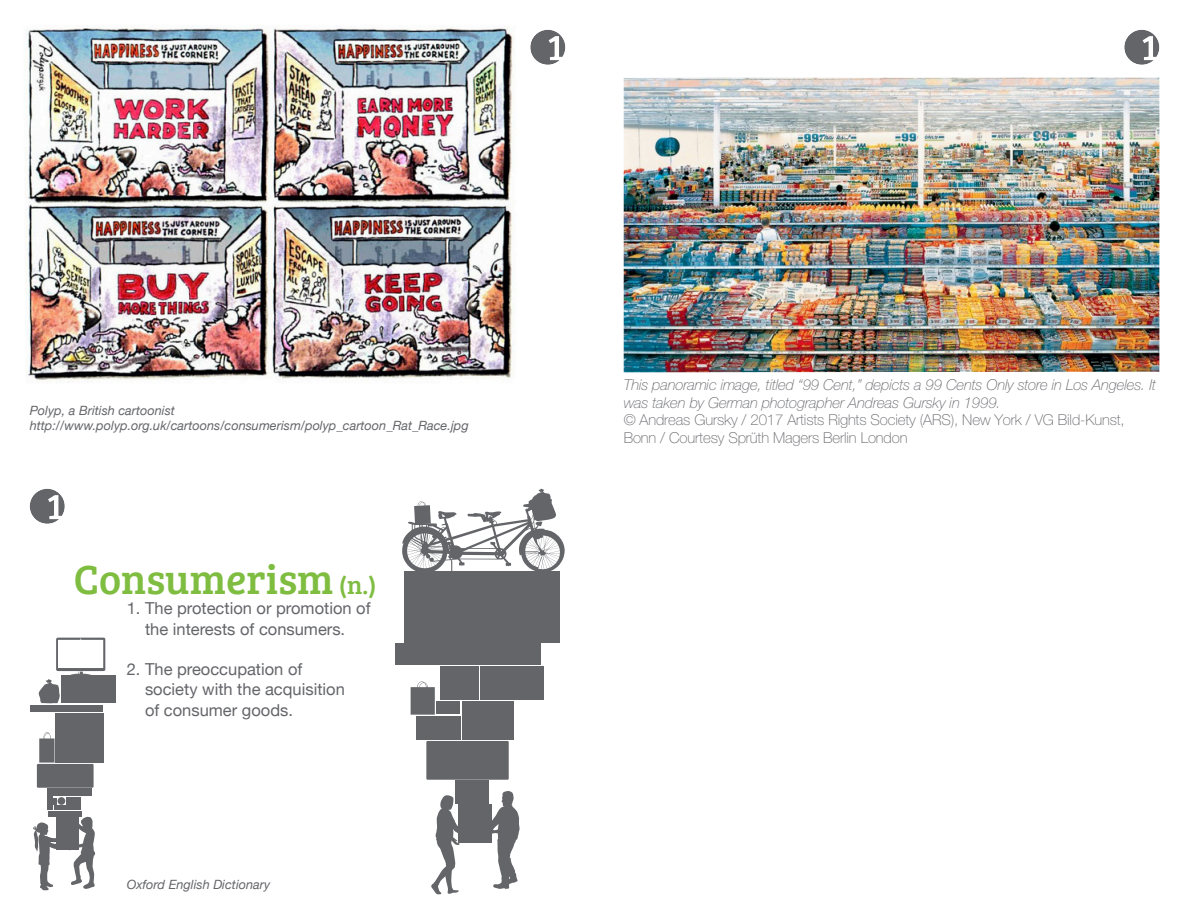
<style>
.page{position:relative;width:1188px;height:918px;background:#fff}
.page>*{position:absolute;margin:0;border:0;box-sizing:border-box;transform-origin:0 0}
.Card_1_Definition_28{font:42px "Bree Serif";color:#7fbd41}
.Card_Text_2_-_11_13{font:16.5px/20.2px "Helvetica Neue";color:#646569;text-align:center}
.Card_Source__Excerpt{font:italic 100 15px/17.7px "Helvetica Neue LT Std";letter-spacing:-.01em;color:#646569}
.Card_Source__Excerpt-2{font:italic 12.75px/14.2px "Helvetica Neue";color:#646569}
.s1{font-size:25.5px}
.s2{font-style:normal}
</style>
<div class="page">
<img style="left:624px;top:77px;width:535px;height:295px">
<img style="left:25px;top:27px;width:491px;height:354px">
<svg style="left:530px;top:30px;width:35px;height:35px"></svg>
<svg style="left:1124px;top:30px;width:35px;height:35px"></svg>
<div style="left:426px;top:741px;width:83px;height:39px;background:#646569"></div>
<svg style="left:431px;top:791px;width:89px;height:103px"></svg>
<div style="left:455px;top:781px;width:34px;height:23px;background:#646569"></div>
<div style="left:462px;top:702px;width:52px;height:38px;background:#646569"></div>
<div style="left:436px;top:702px;width:24px;height:12px;background:#646569"></div>
<div style="left:440px;top:666px;width:38px;height:34px;background:#646569"></div>
<div style="left:480px;top:666px;width:64px;height:34px;background:#646569"></div>
<div style="left:395px;top:644px;width:146px;height:21px;background:#646569"></div>
<div style="left:416px;top:716px;width:45px;height:24px;background:#646569"></div>
<svg style="left:411px;top:681px;width:24px;height:34px"></svg>
<div style="left:404px;top:572px;width:156px;height:71px;background:#646569"></div>
<svg style="left:402px;top:489px;width:163px;height:83px"></svg>
<svg style="left:33px;top:817px;width:63px;height:73px"></svg>
<div style="left:48px;top:811px;width:33px;height:6px;background:#646569"></div>
<div style="left:67px;top:797px;width:14px;height:13px;background:#646569"></div>
<div style="left:54px;top:805px;width:11px;height:5px;background:#646569"></div>
<div style="left:47px;top:788px;width:6px;height:22px;background:#646569"></div>
<div style="left:54px;top:788px;width:38px;height:8px;background:#646569"></div>
<svg style="left:53px;top:798px;width:4px;height:7px"></svg>
<div style="left:58px;top:797px;width:7px;height:8px;background:#646569;border-radius:50%"></div>
<div style="left:37px;top:764px;width:57px;height:24px;background:#646569"></div>
<svg style="left:39px;top:732px;width:16px;height:31px"></svg>
<div style="left:55px;top:713px;width:49px;height:49px;background:#646569"></div>
<div style="left:30px;top:705px;width:72px;height:6px;background:#646569"></div>
<div style="left:61px;top:676px;width:54px;height:27px;background:#646569"></div>
<svg style="left:38px;top:638px;width:67px;height:66px"></svg>
<div style="left:59px;top:640px;width:44px;height:28px;background:#fff"></div>
<svg style="left:30px;top:489px;width:35px;height:35px"></svg>
<p class="Card_Source__Excerpt-2" style="left:30px;top:405px;width:441px">Polyp, a British cartoonist http://www.polyp.org.uk/cartoons/consumerism/polyp_cartoon_Rat_Race.jpg</p>
<p class="Card_1_Definition_28" style="left:74px;top:549px;width:304px">Consumerism <span class="s1">(n.)</span></p>
<p class="Card_Text_2_-_11_13" style="left:127px;top:599px;width:245px">1. The protection or promotion of the interests of consumers.</p>
<p class="Card_Text_2_-_11_13" style="left:145px;top:660px;width:201px;text-align:left;text-indent:-18px">2. The preoccupation of society with the acquisition of consumer goods.</p>
<p class="Card_Source__Excerpt-2" style="left:127px;top:878px;width:145px">Oxford English Dictionary</p>
<p class="Card_Source__Excerpt" style="left:624px;top:376px;width:534px">This panoramic image, titled “99 Cent,” depicts a 99 Cents Only store in Los Angeles. It was taken by German photographer Andreas Gursky in 1999.<br><span class="s2">© Andreas Gursky / 2017 Artists Rights Society (ARS), New York / VG Bild-Kunst, Bonn / Courtesy Sprüth Magers Berlin London</span></p>
</div>
